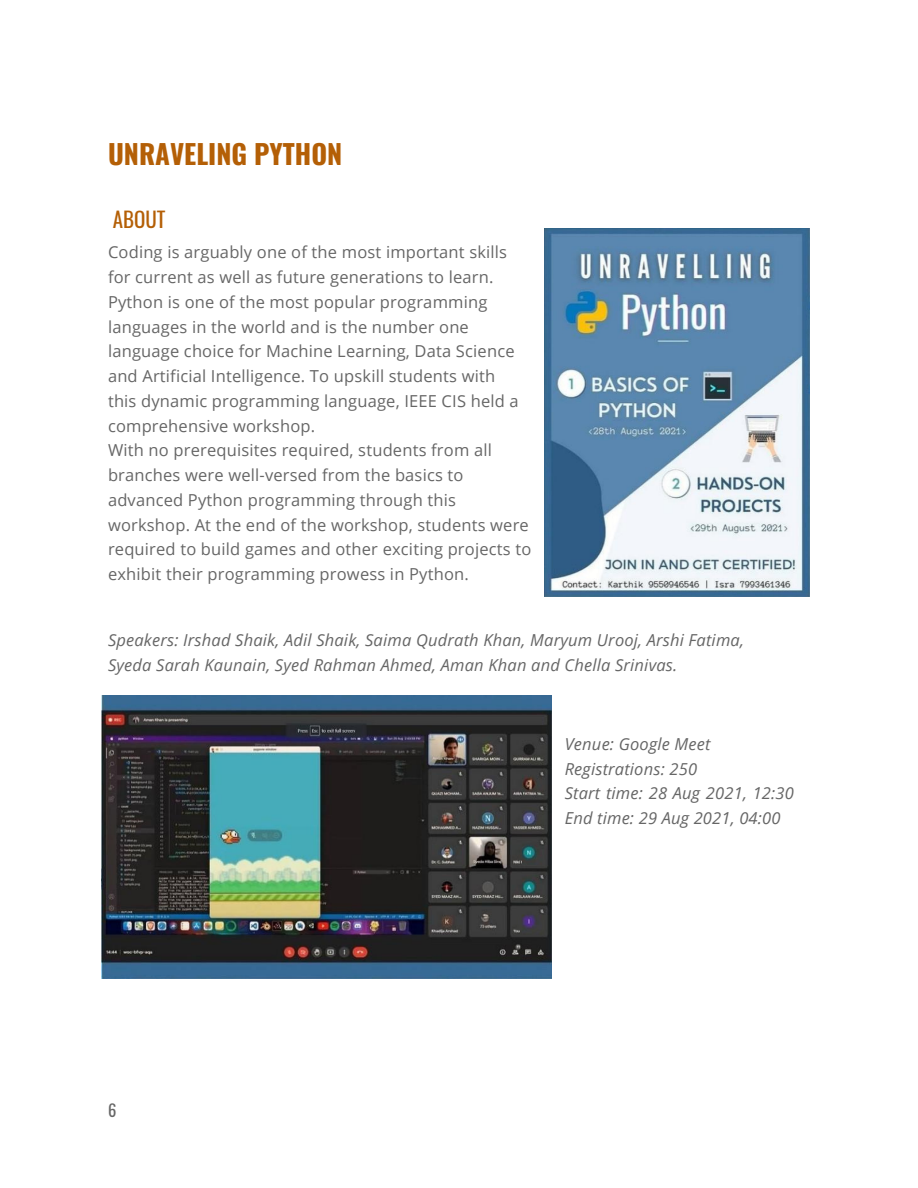
<style>
.page{position:relative;width:918px;height:1188px;background:#fff}
.page>*{position:absolute;margin:0;border:0;box-sizing:border-box;transform-origin:0 0}
.t1{font:700 27px "Oswald";color:#b45f06}
.t2{font:21px "Oswald";color:#b45f06}
.t3{font:16.5px/24.8px "Open Sans";letter-spacing:.01em;color:#666}
.t4{font:italic 16.5px/24.8px "Open Sans";letter-spacing:.01em;color:#666}
.t5{font:16.5px "Oswald";color:#666}
</style>
<div class="page">
<img style="left:544px;top:228px;width:266px;height:368px">
<img style="left:101px;top:695px;width:450px;height:284px">
<h1 class="t1" style="left:108px;top:133px;width:236px">UNRAVELING PYTHON</h1>
<p class="t2" style="left:113px;top:203px;width:54px">ABOUT</p>
<p class="t3" style="left:108px;top:239px;width:425px">Coding is arguably one of the most important skills for current as well as future generations to learn.<br>Python is one of the most popular programming languages in the world and is the number one language choice for Machine Learning, Data Science and Artificial Intelligence. To upskill students with<br>this dynamic programming language, IEEE CIS held a comprehensive workshop.<br>With no prerequisites required, students from all branches were well-versed from the basics to advanced Python programming through this workshop. At the end of the workshop, students were required to build games and other exciting projects to exhibit their programming prowess in Python.</p>
<p class="t4" style="left:108px;top:628px;width:638px">Speakers: Irshad Shaik, Adil Shaik, Saima Qudrath Khan, Maryum Urooj, Arshi Fatima,<br>Syeda Sarah Kaunain, Syed Rahman Ahmed, Aman Khan and Chella Srinivas.</p>
<p class="t5" style="left:108px;top:1097px;width:10px">6</p>
<p class="t4" style="left:565px;top:731px;width:231px">Venue: Google Meet<br>Registrations: 250<br>Start time: 28 Aug 2021, 12:30<br>End time: 29 Aug 2021, 04:00</p>
</div>
